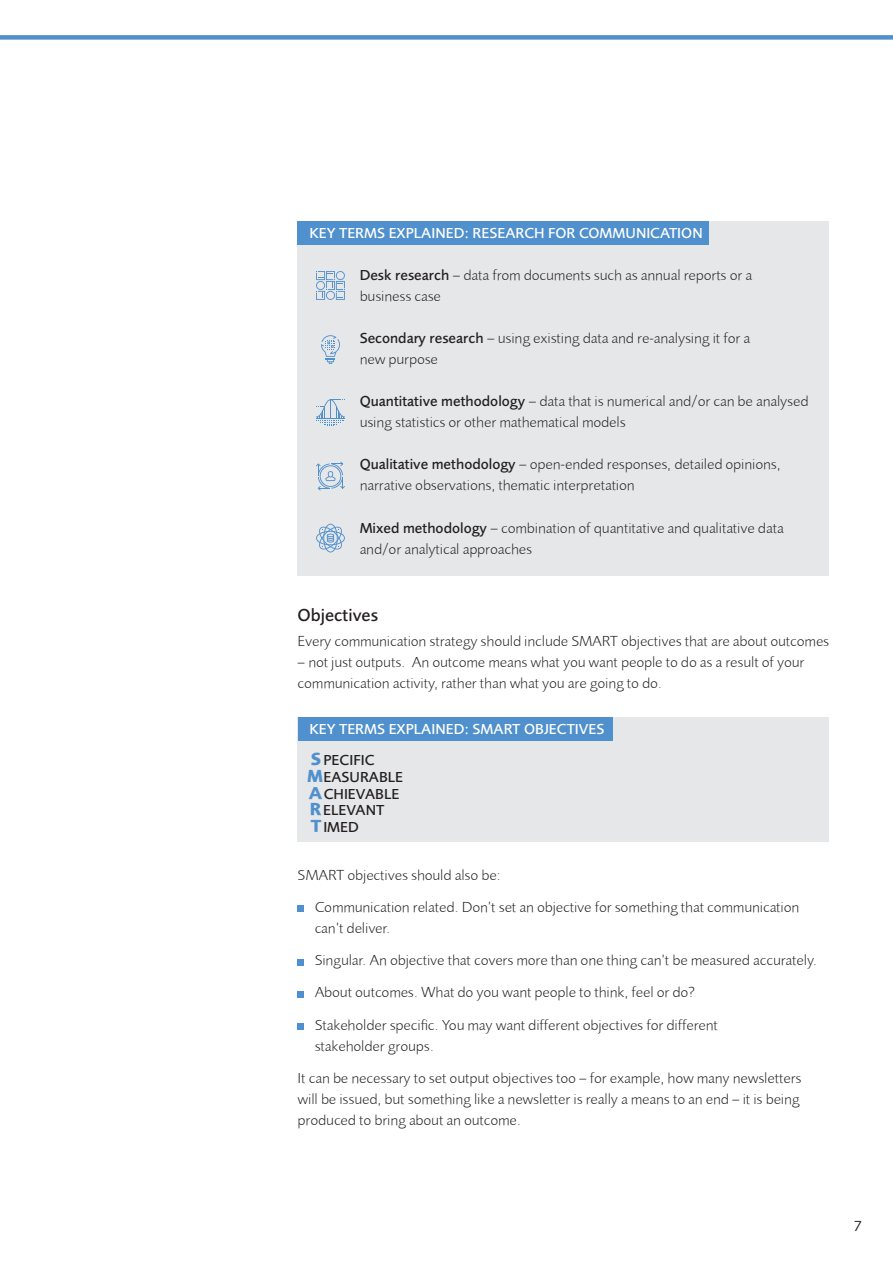
<style>
.page{position:relative;width:893px;height:1263px;background:#fff}
.page>*{position:absolute;margin:0;border:0;box-sizing:border-box;transform-origin:0 0}
.Body_copy{font:500 18px "Foundry Sans";color:#231f20}
.Body_copy-2{font:300 15px/21px "Foundry Sans";color:#231f20}
.Body_copy-3{font:500 15px "Foundry Sans";color:#fff}
.Body_copy-4{font:500 15px "Foundry Sans";color:#231f20}
.t1{font:15px "Foundry Sans";color:#231f20}
.s1{font-weight:500}
.s2{font-weight:700;font-size:18px;color:#5090cc}
</style>
<div class="page">
<div style="left:0;top:35px;width:893px;height:5px;background:#5090cc"></div>
<div style="left:298px;top:717px;width:531px;height:125px;background:#e6e7e9"></div>
<div style="left:298px;top:905px;width:6px;height:7px;background:#5090cc"></div>
<svg style="left:298px;top:959px;width:6px;height:6px"></svg>
<svg style="left:298px;top:991px;width:6px;height:6px"></svg>
<div style="left:298px;top:1023px;width:6px;height:7px;background:#5090cc"></div>
<div style="left:298px;top:221px;width:531px;height:354px;background:#e6e7e9"></div>
<svg style="left:316px;top:271px;width:29px;height:29px"></svg>
<svg style="left:321px;top:335px;width:19px;height:29px"></svg>
<svg style="left:316px;top:399px;width:29px;height:27px"></svg>
<svg style="left:316px;top:462px;width:29px;height:28px"></svg>
<svg style="left:316px;top:524px;width:29px;height:28px"></svg>
<div style="left:298px;top:221px;width:411px;height:23px;background:#5090cc"></div>
<div style="left:298px;top:717px;width:314px;height:24px;background:#5090cc"></div>
<p class="Body_copy-3" style="left:310px;top:224px;width:395px">KEY TERMS EXPLAINED: RESEARCH FOR COMMUNICATION</p>
<p class="Body_copy-2" style="left:360px;top:264px;width:394px"><span class="s1">Desk research</span> – data from documents such as annual reports or a business case</p>
<p class="Body_copy-2" style="left:360px;top:327px;width:392px"><span class="s1">Secondary research</span> – using existing data and re-analysing it for a new purpose</p>
<p class="Body_copy-2" style="left:360px;top:390px;width:450px"><span class="s1">Quantitative methodology</span> – data that is numerical and/or can be analysed using statistics or other mathematical models</p>
<p class="Body_copy-2" style="left:360px;top:454px;width:422px"><span class="s1">Qualitative methodology</span> – open-ended responses, detailed opinions, narrative observations, thematic interpretation</p>
<p class="Body_copy-2" style="left:360px;top:517px;width:425px"><span class="s1">Mixed methodology</span> – combination of quantitative and qualitative data and/or analytical approaches</p>
<p class="Body_copy" style="left:298px;top:605px;width:82px">Objectives</p>
<p class="Body_copy-2" style="left:298px;top:631px;width:533px">Every communication strategy should include SMART objectives that are about outcomes</p>
<p class="Body_copy-2" style="left:298px;top:652px;width:508px">– not just outputs. An outcome means what you want people to do as a result of your communication activity, rather than what you are going to do.</p>
<p class="Body_copy-3" style="left:310px;top:720px;width:296px">KEY TERMS EXPLAINED: SMART OBJECTIVES</p>
<p class="Body_copy-4" style="left:311px;top:751px;width:65px"><span class="s2">S</span> PECIFIC</p>
<p class="Body_copy-4" style="left:308px;top:768px;width:97px"><span class="s2">M</span>EASURABLE</p>
<p class="Body_copy-4" style="left:309px;top:785px;width:92px"><span class="s2">A</span>CHIEVABLE</p>
<p class="Body_copy-4" style="left:310px;top:802px;width:76px"><span class="s2">R</span>ELEVANT</p>
<p class="Body_copy-4" style="left:311px;top:818px;width:50px"><span class="s2">T</span>IMED</p>
<p class="Body_copy-2" style="left:298px;top:864px;width:205px">SMART objectives should also be:</p>
<p class="Body_copy-2" style="left:315px;top:896px;width:486px">Communication related. Don’t set an objective for something that communication can’t deliver.</p>
<p class="Body_copy-2" style="left:315px;top:950px;width:504px">Singular. An objective that covers more than one thing can’t be measured accurately.</p>
<p class="Body_copy-2" style="left:315px;top:982px;width:382px">About outcomes. What do you want people to think, feel or do?</p>
<p class="Body_copy-2" style="left:315px;top:1014px;width:405px">Stakeholder specific. You may want different objectives for different stakeholder groups.</p>
<p class="Body_copy-2" style="left:298px;top:1067px;width:505px">It can be necessary to set output objectives too – for example, how many newsletters will be issued, but something like a newsletter is really a means to an end – it is being produced to bring about an outcome.</p>
<p class="t1" style="left:854px;top:1217px;width:9px">7</p>
</div>
